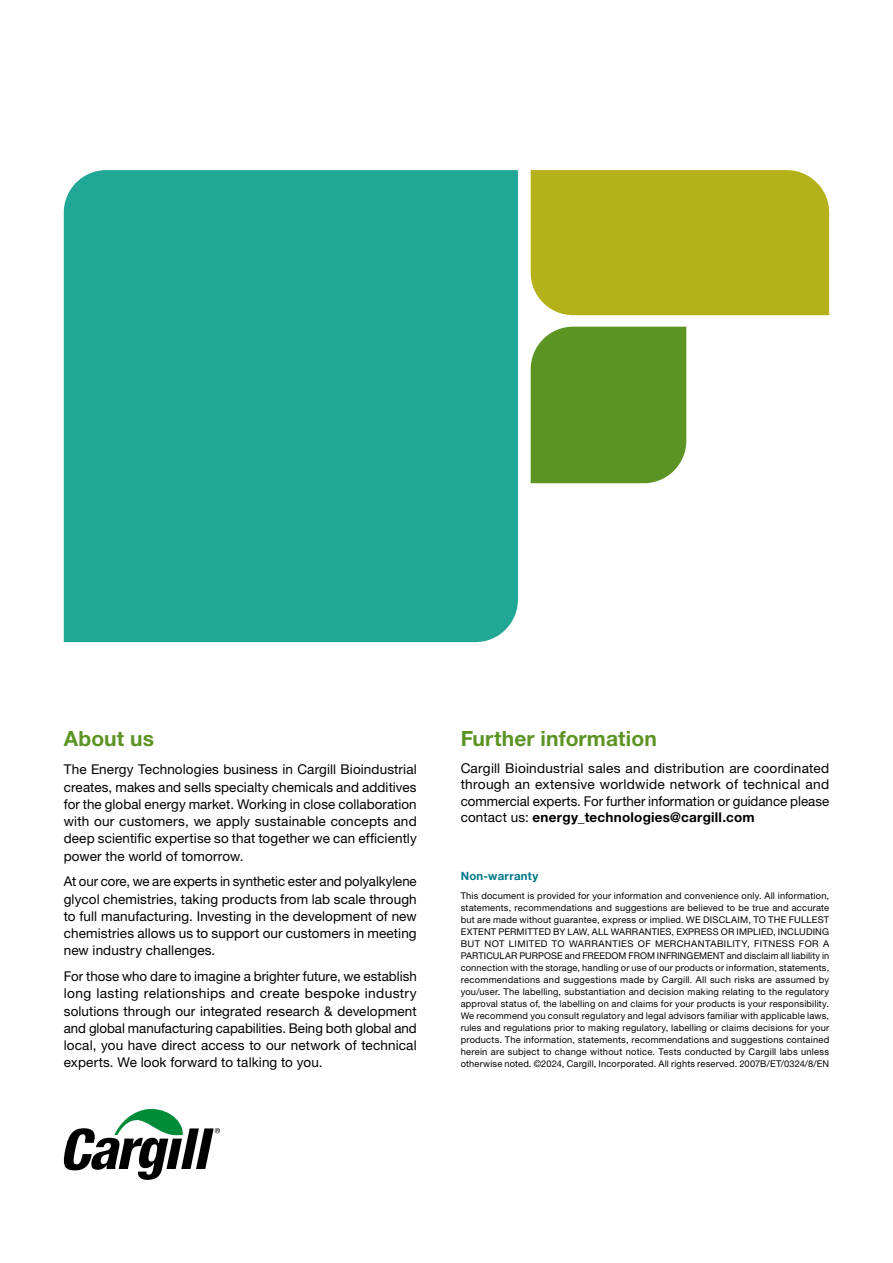
<style>
.page{position:relative;width:893px;height:1263px;background:#fff}
.page>*{position:absolute;margin:0;border:0;box-sizing:border-box;transform-origin:0 0}
.t1{font:700 21px "Helvetica Neue LT Pro";letter-spacing:.005em;color:#5c9424}
.t2{font:13.5px/17.2px "Helvetica Neue LT Pro";letter-spacing:.005em;color:#000;text-align:justify}
.t3{font:700 11.4px "Helvetica Neue LT Pro";letter-spacing:.025em;color:#078}
.t4{font:9.3px/12px "Helvetica Neue LT Pro";letter-spacing:.02em;color:#000;text-align:justify}
.s1{font-weight:700}
</style>
<div class="page">
<div style="left:531px;top:170px;width:298px;height:145px;background:#b4b11a"></div>
<div style="left:531px;top:327px;width:155px;height:156px;background:#5c9424"></div>
<div style="left:64px;top:170px;width:454px;height:472px;background:#21a795"></div>
<svg style="left:64px;top:1109px;width:155px;height:71px"></svg>
<h1 class="t1" style="left:64px;top:726px;width:92px">About us</h1>
<p class="t2" style="left:64px;top:761px;width:354px">The Energy Technologies business in Cargill Bioindustrial creates, makes and sells specialty chemicals and additives for the global energy market. Working in close collaboration with our customers, we apply sustainable concepts and deep scientific expertise so that together we can efficiently power the world of tomorrow.</p>
<p class="t2" style="left:64px;top:873px;width:354px">At our core, we are experts in synthetic ester and polyalkylene glycol chemistries, taking products from lab scale through to full manufacturing. Investing in the development of new chemistries allows us to support our customers in meeting new industry challenges.</p>
<p class="t2" style="left:64px;top:967px;width:354px">For those who dare to imagine a brighter future, we establish long lasting relationships and create bespoke industry solutions through our integrated research &amp; development and global manufacturing capabilities. Being both global and local, you have direct access to our network of technical experts. We look forward to talking to you.</p>
<h1 class="t1" style="left:461px;top:726px;width:198px">Further information</h1>
<h2 class="t2" style="left:461px;top:760px;width:370px;line-height:16.2px">Cargill Bioindustrial sales and distribution are coordinated through an extensive worldwide network of technical and commercial experts. For further information or guidance please contact us: <span class="s1">energy_technologies@cargill.com</span></h2>
<p class="t3" style="left:461px;top:869px;width:79px">Non-warranty</p>
<p class="t4" style="left:461px;top:889px;width:370px">This document is provided for your information and convenience only. All information, statements, recommendations and suggestions are believed to be true and accurate but are made without guarantee, express or implied. WE DISCLAIM, TO THE FULLEST EXTENT PERMITTED BY LAW, ALL WARRANTIES, EXPRESS OR IMPLIED, INCLUDING BUT NOT LIMITED TO WARRANTIES OF MERCHANTABILITY, FITNESS FOR A PARTICULAR PURPOSE and FREEDOM FROM INFRINGEMENT and disclaim all liability in connection with the storage, handling or use of our products or information, statements, recommendations and suggestions made by Cargill. All such risks are assumed by you/user. The labelling, substantiation and decision making relating to the regulatory approval status of, the labelling on and claims for your products is your responsibility.<br>We recommend you consult regulatory and legal advisors familiar with applicable laws, rules and regulations prior to making regulatory, labelling or claims decisions for your products. The information, statements, recommendations and suggestions contained herein are subject to change without notice. Tests conducted by Cargill labs unless otherwise noted. ©2024, Cargill, Incorporated. All rights reserved. 2007B/ET/0324/8/EN</p>
</div>
